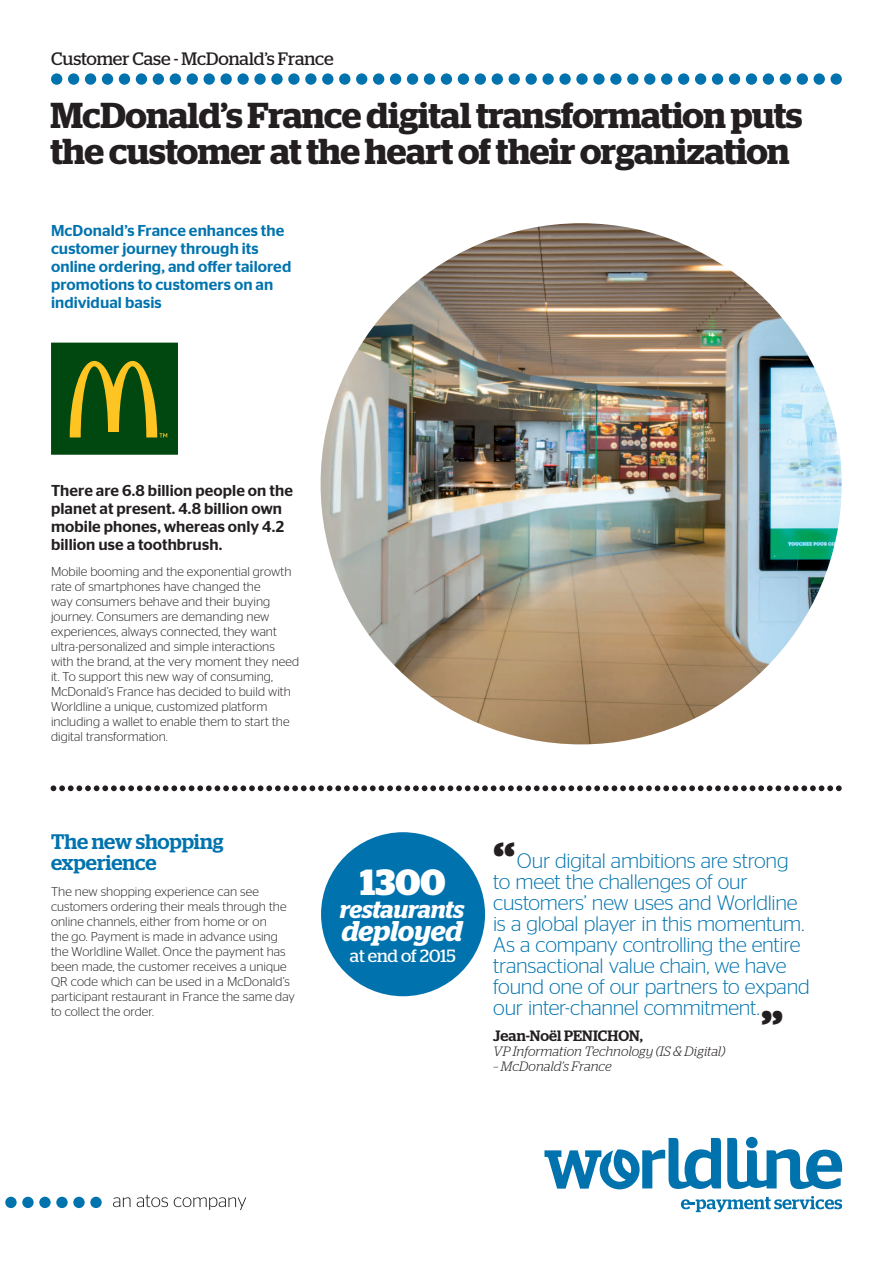
<style>
.page{position:relative;width:893px;height:1263px;background:#fff}
.page>*{position:absolute;margin:0;border:0;box-sizing:border-box;transform-origin:0 0}
.t1{font:700 36.3px "Stag";color:#fff}
.BLACK_HEADLINE{font:600 36px/36px "Stag";letter-spacing:-.01em;color:#231f20}
.t2{font:italic 600 28.5px "Stag";letter-spacing:-.005em;color:#fff}
.t3{font:italic 600 24.6px "Stag";letter-spacing:-.01em;color:#fff}
.PARAGRAPH_HEADLINE{font:300 21px/21px "Stag Sans";letter-spacing:-.015em;color:#0073ae}
.BLUE_PARAGRAPH_HEADL{font:500 21px/21px "Stag";letter-spacing:-.005em;color:#0073ae}
.t4{font:18px "Stag";color:#231f20}
.t5{font:17.7px "Stag";color:#fff}
.PARAGRAPH_SUB-HEADLI{font:500 15.75px/18px "Stag Sans";letter-spacing:.005em;color:#0073ae}
.PARAGRAPH_SUB-HEADLI-2{font:500 15.75px/18px "Stag Sans";letter-spacing:.005em;color:#231f20}
.PARAGRAPH_HEADLINE-2{font:500 15px "Stag";letter-spacing:.005em;color:#231f20}
.PARAGRAPH_HEADLINE-3{font:italic 300 13.5px "Stag";color:#231f20}
.PARAGRAPH_SUB-HEADLI-3{font:300 12.75px/15px "Stag Sans";color:#231f20}
.PARAGRAPH_HEADLINE-4{font:300 12.75px/15px "Stag Sans";letter-spacing:.005em;color:#231f20}
.s1{font-weight:700;font-size:45px;color:#231f20}
</style>
<div class="page">
<svg style="left:51px;top:785px;width:791px;height:6px"></svg>
<img style="left:321px;top:223px;width:521px;height:521px;border-radius:261px">
<div style="left:321px;top:832px;width:164px;height:164px;background:#0073ae;border-radius:50%"></div>
<div style="left:51px;top:73px;width:11px;height:12px;background:#0073ae;border-radius:50%"></div>
<div style="left:68px;top:73px;width:11px;height:12px;background:#0073ae;border-radius:50%"></div>
<div style="left:85px;top:73px;width:11px;height:12px;background:#0073ae;border-radius:50%"></div>
<div style="left:102px;top:73px;width:11px;height:12px;background:#0073ae;border-radius:50%"></div>
<div style="left:119px;top:73px;width:11px;height:12px;background:#0073ae;border-radius:50%"></div>
<div style="left:136px;top:73px;width:11px;height:12px;background:#0073ae;border-radius:50%"></div>
<div style="left:153px;top:73px;width:11px;height:12px;background:#0073ae;border-radius:50%"></div>
<div style="left:170px;top:73px;width:11px;height:12px;background:#0073ae;border-radius:50%"></div>
<div style="left:187px;top:73px;width:11px;height:12px;background:#0073ae;border-radius:50%"></div>
<div style="left:204px;top:73px;width:11px;height:12px;background:#0073ae;border-radius:50%"></div>
<div style="left:220px;top:73px;width:12px;height:12px;background:#0073ae;border-radius:50%"></div>
<div style="left:237px;top:73px;width:12px;height:12px;background:#0073ae;border-radius:50%"></div>
<div style="left:254px;top:73px;width:12px;height:12px;background:#0073ae;border-radius:50%"></div>
<div style="left:271px;top:73px;width:12px;height:12px;background:#0073ae;border-radius:50%"></div>
<div style="left:288px;top:73px;width:12px;height:12px;background:#0073ae;border-radius:50%"></div>
<div style="left:305px;top:73px;width:12px;height:12px;background:#0073ae;border-radius:50%"></div>
<div style="left:322px;top:73px;width:11px;height:12px;background:#0073ae;border-radius:50%"></div>
<div style="left:339px;top:73px;width:11px;height:12px;background:#0073ae;border-radius:50%"></div>
<div style="left:356px;top:73px;width:11px;height:12px;background:#0073ae;border-radius:50%"></div>
<div style="left:373px;top:73px;width:11px;height:12px;background:#0073ae;border-radius:50%"></div>
<div style="left:390px;top:73px;width:11px;height:12px;background:#0073ae;border-radius:50%"></div>
<div style="left:407px;top:73px;width:11px;height:12px;background:#0073ae;border-radius:50%"></div>
<div style="left:424px;top:73px;width:11px;height:12px;background:#0073ae;border-radius:50%"></div>
<div style="left:441px;top:73px;width:11px;height:12px;background:#0073ae;border-radius:50%"></div>
<div style="left:458px;top:73px;width:11px;height:12px;background:#0073ae;border-radius:50%"></div>
<div style="left:475px;top:73px;width:11px;height:12px;background:#0073ae;border-radius:50%"></div>
<div style="left:492px;top:73px;width:11px;height:12px;background:#0073ae;border-radius:50%"></div>
<div style="left:509px;top:73px;width:11px;height:12px;background:#0073ae;border-radius:50%"></div>
<div style="left:525px;top:73px;width:12px;height:12px;background:#0073ae;border-radius:50%"></div>
<div style="left:542px;top:73px;width:12px;height:12px;background:#0073ae;border-radius:50%"></div>
<div style="left:559px;top:73px;width:12px;height:12px;background:#0073ae;border-radius:50%"></div>
<div style="left:576px;top:73px;width:12px;height:12px;background:#0073ae;border-radius:50%"></div>
<div style="left:593px;top:73px;width:12px;height:12px;background:#0073ae;border-radius:50%"></div>
<div style="left:610px;top:73px;width:12px;height:12px;background:#0073ae;border-radius:50%"></div>
<div style="left:627px;top:73px;width:11px;height:12px;background:#0073ae;border-radius:50%"></div>
<div style="left:644px;top:73px;width:11px;height:12px;background:#0073ae;border-radius:50%"></div>
<div style="left:661px;top:73px;width:11px;height:12px;background:#0073ae;border-radius:50%"></div>
<div style="left:678px;top:73px;width:11px;height:12px;background:#0073ae;border-radius:50%"></div>
<div style="left:695px;top:73px;width:11px;height:12px;background:#0073ae;border-radius:50%"></div>
<div style="left:712px;top:73px;width:11px;height:12px;background:#0073ae;border-radius:50%"></div>
<div style="left:729px;top:73px;width:11px;height:12px;background:#0073ae;border-radius:50%"></div>
<div style="left:746px;top:73px;width:11px;height:12px;background:#0073ae;border-radius:50%"></div>
<div style="left:763px;top:73px;width:11px;height:12px;background:#0073ae;border-radius:50%"></div>
<div style="left:780px;top:73px;width:11px;height:12px;background:#0073ae;border-radius:50%"></div>
<div style="left:797px;top:73px;width:11px;height:12px;background:#0073ae;border-radius:50%"></div>
<div style="left:814px;top:73px;width:11px;height:12px;background:#0073ae;border-radius:50%"></div>
<div style="left:830px;top:73px;width:12px;height:12px;background:#0073ae;border-radius:50%"></div>
<svg style="left:727px;top:1138px;width:115px;height:51px"></svg>
<svg style="left:544px;top:1138px;width:177px;height:51px"></svg>
<svg style="left:681px;top:1196px;width:161px;height:16px"></svg>
<div style="left:90px;top:1197px;width:12px;height:11px;background:#0073ae;border-radius:50%"></div>
<div style="left:73px;top:1197px;width:12px;height:11px;background:#0073ae;border-radius:50%"></div>
<div style="left:56px;top:1197px;width:12px;height:11px;background:#0073ae;border-radius:50%"></div>
<div style="left:39px;top:1197px;width:12px;height:11px;background:#0073ae;border-radius:50%"></div>
<div style="left:22px;top:1197px;width:12px;height:11px;background:#0073ae;border-radius:50%"></div>
<div style="left:5px;top:1197px;width:12px;height:11px;background:#0073ae;border-radius:50%"></div>
<svg style="left:113px;top:1197px;width:17px;height:10px"></svg>
<svg style="left:137px;top:1195px;width:31px;height:12px"></svg>
<svg style="left:174px;top:1197px;width:72px;height:13px"></svg>
<div style="left:51px;top:343px;width:127px;height:112px;background:#004710"></div>
<svg style="left:70px;top:361px;width:97px;height:76px"></svg>
<p class="t4" style="left:51px;top:49px;width:284px">Customer Case - McDonald’s France</p>
<p class="BLACK_HEADLINE" style="left:51px;top:97px;width:753px">McDonald’s France digital transformation puts the customer at the heart of their organization</p>
<p class="PARAGRAPH_SUB-HEADLI" style="left:51px;top:221px;width:242px">McDonald’s France enhances the customer journey through its online ordering, and offer tailored promotions to customers on an individual basis</p>
<p class="PARAGRAPH_SUB-HEADLI-2" style="left:51px;top:481px;width:243px">There are 6.8 billion people on the planet at present. 4.8 billion own mobile phones, whereas only 4.2 billion use a toothbrush.</p>
<p class="PARAGRAPH_SUB-HEADLI-3" style="left:51px;top:563px;width:250px">Mobile booming and the exponential growth rate of smartphones have changed the<br>way consumers behave and their buying journey. Consumers are demanding new experiences, always connected, they want ultra-personalized and simple interactions with the brand, at the very moment they need it. To support this new way of consuming, McDonald’s France has decided to build with Worldline a unique, customized platform including a wallet to enable them to start the digital transformation.</p>
<p class="BLUE_PARAGRAPH_HEADL" style="left:51px;top:831px;width:174px">The new shopping experience</p>
<p class="PARAGRAPH_HEADLINE-4" style="left:51px;top:883px;width:245px">The new shopping experience can see customers ordering their meals through the online channels, either from home or on<br>the go. Payment is made in advance using the Worldline Wallet. Once the payment has been made, the customer receives a unique QR code which can be used in a McDonald’s participant restaurant in France the same day to collect the order.</p>
<p class="t1" style="left:360px;top:861px;width:87px">1300</p>
<p class="t3" style="left:340px;top:895px;width:126px">restaurants</p>
<p class="t2" style="left:342px;top:914px;width:122px">deployed</p>
<p class="t5" style="left:350px;top:946px;width:107px">at end of 2015</p>
<p class="PARAGRAPH_HEADLINE" style="left:493px;top:850px;width:318px"><span class="s1">“</span>Our digital ambitions are strong to meet the challenges of our customers’ new uses and Worldline is a global player in this momentum.<br>As a company controlling the entire transactional value chain, we have found one of our partners to expand our inter-channel commitment.<span class="s1">„</span></p>
<p class="PARAGRAPH_HEADLINE-2" style="left:493px;top:1027px;width:151px">Jean-Noël PENICHON,</p>
<p class="PARAGRAPH_HEADLINE-3" style="left:493px;top:1043px;width:234px">VP Information Technology (IS &amp; Digital)</p>
<p class="PARAGRAPH_HEADLINE-3" style="left:493px;top:1058px;width:120px">– McDonald’s France</p>
</div>
